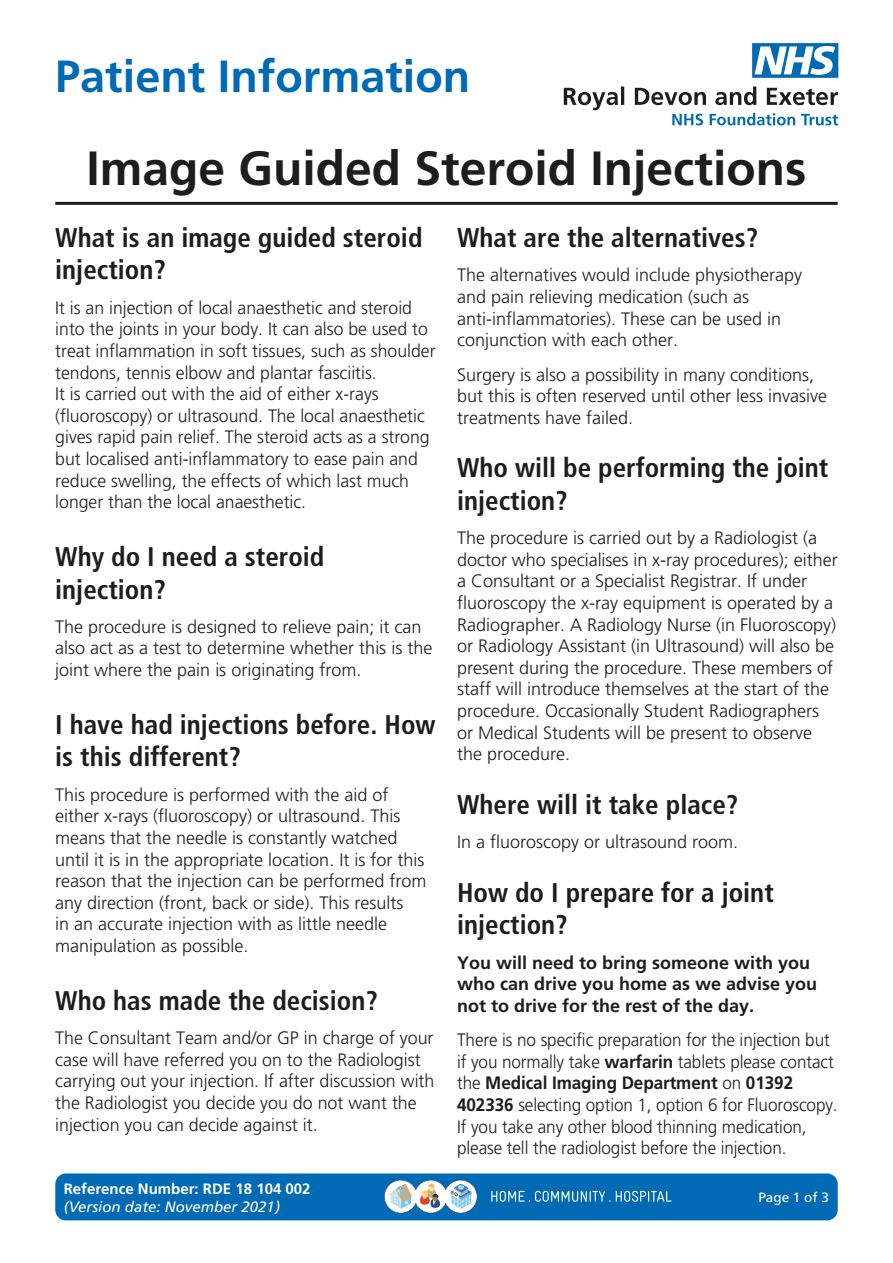
<style>
.page{position:relative;width:893px;height:1263px;background:#fff}
.page>*{position:absolute;margin:0;border:0;box-sizing:border-box;transform-origin:0 0}
.t1{font:700 48px "Frutiger 65";color:#1d1d1b}
.t2{font:700 45px "Frutiger 65";color:#006ab5}
.t3{font:700 condensed 27px/32.4px "Frutiger 67";color:#1d1d1b}
.t4{font:300 18px/21.6px "Frutiger 45";color:#1d1d1b}
.t5{font:300 18px/21.6px "Frutiger 45";color:#1d1d1b;scale:.95 1}
.t6{font:700 18px/21.6px "Frutiger 65";color:#1d1d1b}
.t7{font:700 18px "Frutiger 65";color:#1d1d1b;scale:.95 1}
.t8{font:700 15px "Frutiger 65";color:#fff}
.t9{font:italic 15px "Frutiger 56";color:#fff}
.t10{font:13.5px "Frutiger 55 Roman";color:#fff}
.s1{font-family:"Frutiger 65";font-weight:700}
.s2{font-family:"Frutiger 45";font-weight:300}
</style>
<div class="page">
<div style="left:55px;top:1173px;width:783px;height:47px;background:#006ab5;border-radius:11px"></div>
<svg style="left:384px;top:1180px;width:93px;height:33px;background:#adc4d4"></svg>
<svg style="left:491px;top:1191px;width:180px;height:11px"></svg>
<svg style="left:564px;top:86px;width:274px;height:39px"></svg>
<svg style="left:752px;top:43px;width:86px;height:35px"></svg>
<hr style="left:55px;top:202px;width:783px;height:3px;background:#1d1d1b">
<h2 class="t2" style="left:55px;top:50px;width:417px">Patient Information</h2>
<h1 class="t1" style="left:86px;top:140px;width:722px">Image Guided Steroid Injections</h1>
<h3 class="t3" style="left:55px;top:221px;width:369px">What is an image guided steroid injection?</h3>
<p class="t4" style="left:55px;top:297px;width:382px">It is an injection of local anaesthetic and steroid into the joints in your body. It can also be used to treat inflammation in soft tissues, such as shoulder tendons, tennis elbow and plantar fasciitis.<br>It is carried out with the aid of either x-rays (fluoroscopy) or ultrasound. The local anaesthetic gives rapid pain relief. The steroid acts as a strong but localised anti-inflammatory to ease pain and reduce swelling, the effects of which last much longer than the local anaesthetic.</p>
<h3 class="t3" style="left:55px;top:541px;width:271px">Why do I need a steroid injection?</h3>
<p class="t4" style="left:55px;top:616px;width:379px">The procedure is designed to relieve pain; it can also act as a test to determine whether this is the joint where the pain is originating from.</p>
<h3 class="t3" style="left:55px;top:708px;width:382px">I have had injections before. How is this different?</h3>
<p class="t4" style="left:55px;top:784px;width:373px">This procedure is performed with the aid of either x-rays (fluoroscopy) or ultrasound. This means that the needle is constantly watched until it is in the appropriate location. It is for this reason that the injection can be performed from any direction (front, back or side). This results<br>in an accurate injection with as little needle manipulation as possible.</p>
<h3 class="t3" style="left:55px;top:984px;width:324px">Who has made the decision?</h3>
<p class="t4" style="left:55px;top:1027px;width:381px">The Consultant Team and/or GP in charge of your case will have referred you on to the Radiologist carrying out your injection. If after discussion with the Radiologist you decide you do not want the injection you can decide against it.</p>
<h3 class="t3" style="left:457px;top:221px;width:303px">What are the alternatives?</h3>
<p class="t4" style="left:457px;top:264px;width:347px">The alternatives would include physiotherapy and pain relieving medication (such as anti-inflammatories). These can be used in conjunction with each other.</p>
<p class="t4" style="left:457px;top:363px;width:372px">Surgery is also a possibility in many conditions, but this is often reserved until other less invasive treatments have failed.</p>
<h3 class="t3" style="left:457px;top:452px;width:373px">Who will be performing the joint injection?</h3>
<p class="t4" style="left:457px;top:527px;width:382px">The procedure is carried out by a Radiologist (a doctor who specialises in x-ray procedures); either a Consultant or a Specialist Registrar. If under fluoroscopy the x-ray equipment is operated by a Radiographer. A Radiology Nurse (in Fluoroscopy) or Radiology Assistant (in Ultrasound) will also be present during the procedure. These members of staff will introduce themselves at the start of the procedure. Occasionally Student Radiographers or Medical Students will be present to observe the procedure.</p>
<h3 class="t3" style="left:457px;top:788px;width:283px">Where will it take place?</h3>
<p class="t4" style="left:457px;top:831px;width:283px">In a fluoroscopy or ultrasound room.</p>
<h3 class="t3" style="left:457px;top:876px;width:318px">How do I prepare for a joint injection?</h3>
<p class="t6" style="left:457px;top:951px;width:362px">You will need to bring someone with you who can drive you home as we advise you not to drive for the rest of the day.</p>
<p class="t5" style="left:457px;top:1029px;width:398px">There is no specific preparation for the injection but if you normally take <span class="s1">warfarin</span> tablets please contact</p>
<p class="t7" style="left:457px;top:1072px;width:355px"><span class="s2">the</span> Medical Imaging Department <span class="s2">on</span> 01392</p>
<p class="t5" style="left:457px;top:1094px;width:402px"><span class="s1">402336</span> selecting option 1, option 6 for Fluoroscopy.<br>If you take any other blood thinning medication, please tell the radiologist before the injection.</p>
<p class="t8" style="left:64px;top:1179px;width:248px">Reference Number: RDE 18 104 002</p>
<p class="t9" style="left:64px;top:1197px;width:218px">(Version date: November 2021)</p>
<p class="t10" style="left:758px;top:1189px;width:72px">Page 1 of 3</p>
</div>
